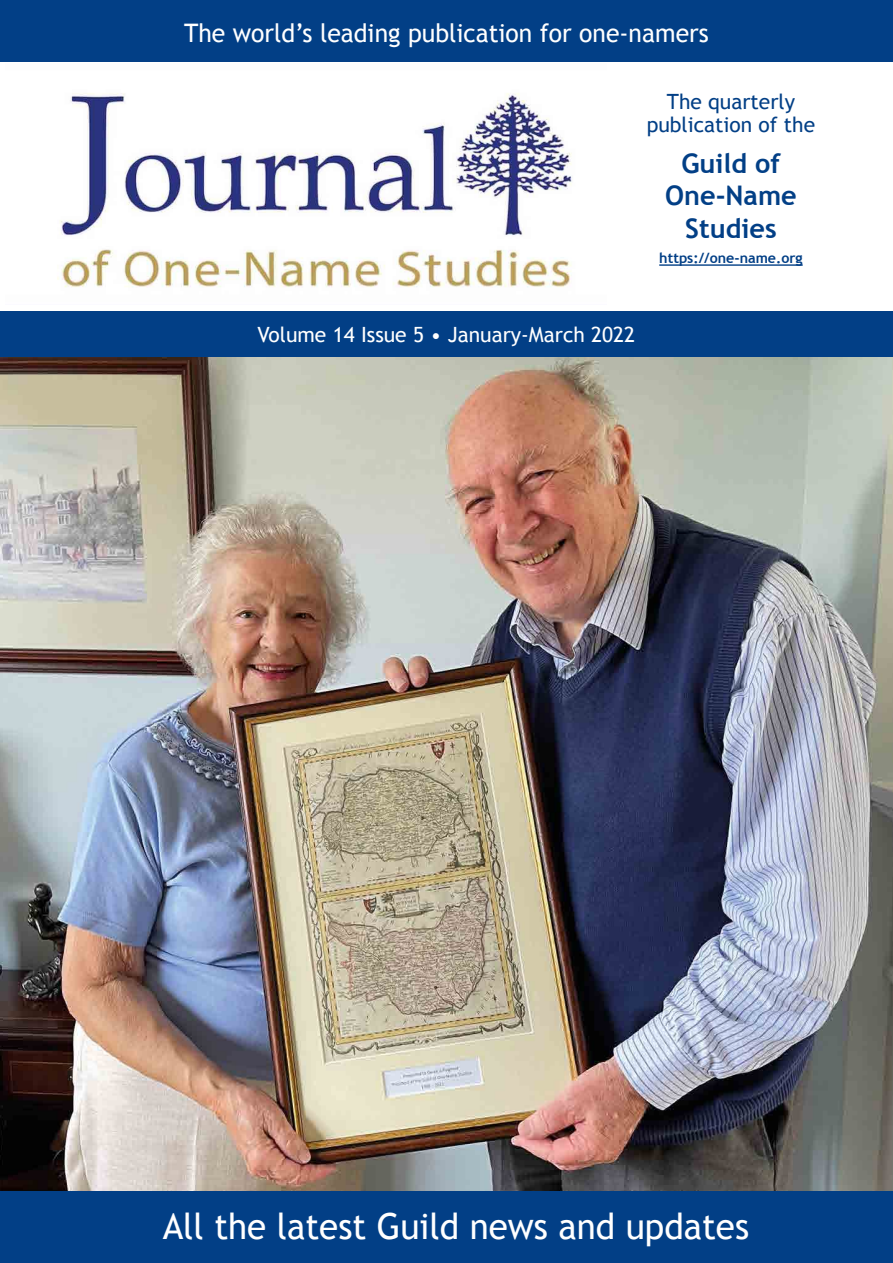
<style>
.page{position:relative;width:893px;height:1263px;background:#fff}
.page>*{position:absolute;margin:0;border:0;box-sizing:border-box;transform-origin:0 0}
.t1{font:36px "Trebuchet MS";color:#fff}
.t2{font:700 27px/32.4px "Trebuchet MS";color:#023f86;text-align:center}
.t3{font:25.5px "Trebuchet MS";color:#fff}
.t4{font:21px "Trebuchet MS";color:#fff}
.t5{font:21px/22.5px "Trebuchet MS";color:#023f86;text-align:center}
.t6{font:700 14.25px "Trebuchet MS";color:#023f86}
</style>
<div class="page">
<div style="left:0;top:311px;width:893px;height:46px;background:#023f86"></div>
<hr style="left:659px;top:264px;width:144px;height:2px;background:#023f86">
<div style="left:0;top:0;width:893px;height:62px;background:#023f86"></div>
<div style="left:0;top:1191px;width:893px;height:72px;background:#023f86"></div>
<img style="left:0;top:357px;width:893px;height:834px">
<img style="left:57px;top:93px;width:515px;height:195px">
<p class="t3" style="left:184px;top:18px;width:526px">The world’s leading publication for one-namers</p>
<p class="t5" style="left:647px;top:91px;width:170px">The quarterly publication of the</p>
<p class="t2" style="left:665px;top:147px;width:133px">Guild of<br>One-Name<br>Studies</p>
<p class="t6" style="left:659px;top:249px;width:145px">https://one-name.org</p>
<p class="t4" style="left:258px;top:322px;width:379px">Volume 14 Issue 5 • January-March 2022</p>
<h1 class="t1" style="left:163px;top:1205px;width:588px">All the latest Guild news and updates</h1>
</div>
